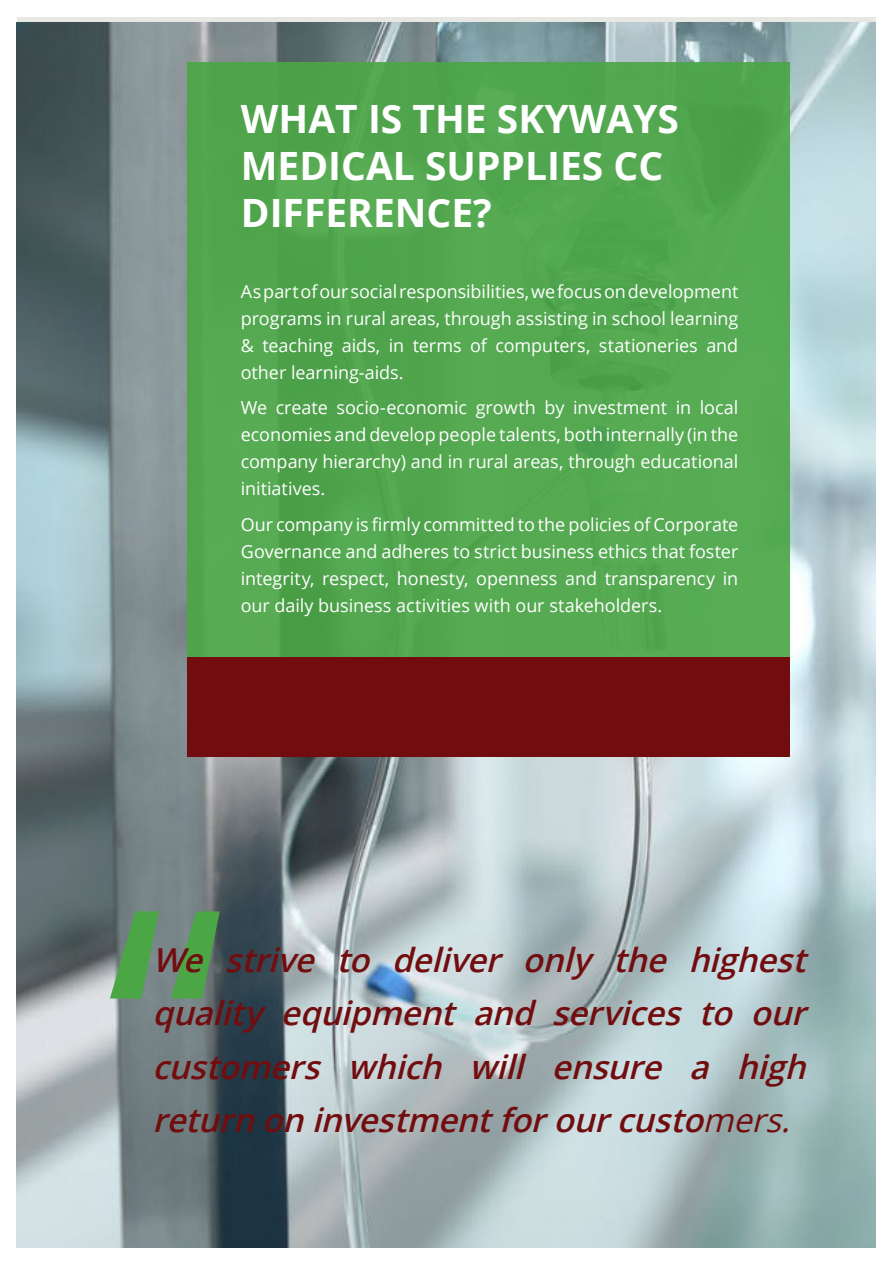
<style>
.page{position:relative;width:893px;height:1263px;background:#fff}
.page>*{position:absolute;margin:0;border:0;box-sizing:border-box;transform-origin:0 0}
.Body_Header{font:700 39px/46.8px "Open Sans";color:#fff}
._22_Slogan_black_Tit{font:italic 600 33px "Open Sans";color:#720d0f}
._8_Content_black_Sou{font:18px/27px "Open Sans";letter-spacing:-.005em;color:#fff;text-align:justify}
.s1{font-weight:400}
</style>
<div class="page">
<img style="left:16px;top:22px;width:859px;height:1225px">
<div style="left:187px;top:63px;width:602px;height:594px;background:#54a851"></div>
<div style="left:187px;top:657px;width:602px;height:99px;background:#720d0f"></div>
<svg style="left:110px;top:911px;width:110px;height:87px;background:#5e9163"></svg>
<p class="Body_Header" style="left:241px;top:95px;width:440px">WHAT IS THE SKYWAYS<br>MEDICAL SUPPLIES CC<br>DIFFERENCE?</p>
<p class="_8_Content_black_Sou" style="left:241px;top:277px;width:499px">As part of our social responsibilities, we focus on development programs in rural areas, through assisting in school learning &amp; teaching aids, in terms of computers, stationeries and other learning-aids.</p>
<p class="_8_Content_black_Sou" style="left:241px;top:394px;width:499px">We create socio-economic growth by investment in local economies and develop people talents, both internally (in the company hierarchy) and in rural areas, through educational initiatives.</p>
<p class="_8_Content_black_Sou" style="left:241px;top:510px;width:499px">Our company is firmly committed to the policies of Corporate Governance and adheres to strict business ethics that foster integrity, respect, honesty, openness and transparency in our daily business activities with our stakeholders.</p>
<p class="_22_Slogan_black_Tit" style="left:152px;top:937px;width:665px">We strive to deliver only the highest</p>
<p class="_22_Slogan_black_Tit" style="left:152px;top:990px;width:665px">quality equipment and services to our</p>
<p class="_22_Slogan_black_Tit" style="left:152px;top:1044px;width:665px">customers which will ensure a high</p>
<p class="_22_Slogan_black_Tit" style="left:152px;top:1097px;width:650px">return on investmentforourcusto<span class="s1">mers.</span></p>
</div>
